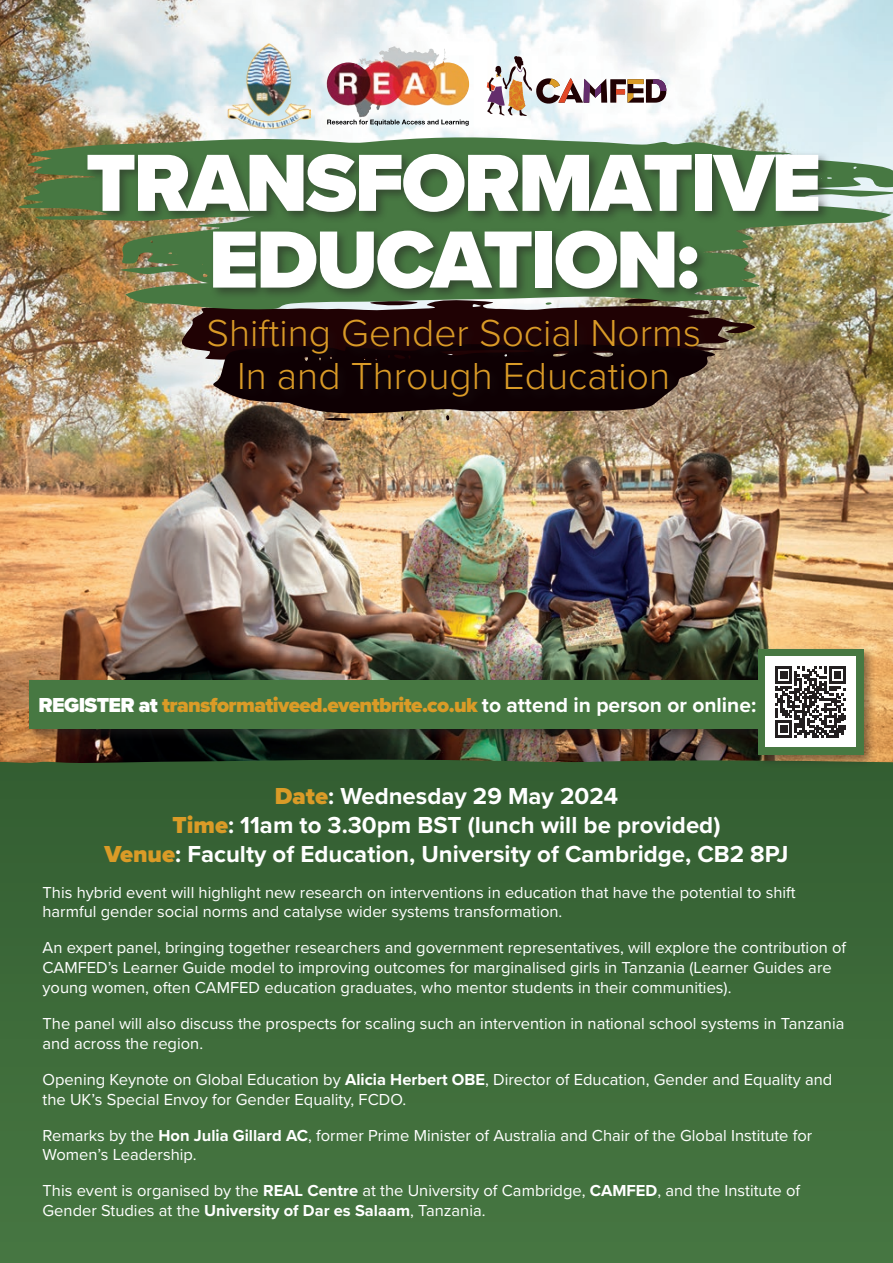
<style>
.page{position:relative;width:893px;height:1263px;background:#fff}
.page>*{position:absolute;margin:0;border:0;box-sizing:border-box;transform-origin:0 0}
.t1{font:900 84px/76.7px "Proxima Nova";letter-spacing:-.03em;color:#fff;text-align:center}
.t2{font:300 39px/42.6px "Proxima Nova";color:#da9b27;text-align:center}
.t3{font:700 24px/28.8px "Proxima Nova";color:#fff;text-align:center}
.t4{font:900 21px "Proxima Nova";letter-spacing:-.03em;color:#da9b27}
.t5{font:16.5px/19.8px "Proxima Nova";color:#fff}
.s1{color:#fff}
.s2{font-weight:700;color:#fff}
.s3{font-weight:900;color:#da9b27}
.s4{font-weight:700}
</style>
<div class="page">
<img style="left:0;top:0;width:893px;height:759px">
<div style="left:0;top:759px;width:893px;height:11px;background:#335e31"></div>
<div style="left:0;top:770px;width:893px;height:493px;background:#3d6b3a"></div>
<img style="left:10px;top:136px;width:883px;height:92px">
<img style="left:175px;top:409px;width:580px;height:14px">
<div style="left:84px;top:150px;width:747px;height:259px;background:#231f20;opacity:.5"></div>
<div style="left:26px;top:645px;width:850px;height:122px;background:#231f20;opacity:.5"></div>
<div style="left:30px;top:680px;width:735px;height:48px;background:#477842"></div>
<div style="left:758px;top:649px;width:105px;height:106px;background:#477842"></div>
<div style="left:765px;top:657px;width:91px;height:90px;background:#fff"></div>
<svg style="left:775px;top:666px;width:71px;height:71px"></svg>
<svg style="left:666px;top:79px;width:1px;height:12px"></svg>
<svg style="left:487px;top:56px;width:179px;height:60px"></svg>
<svg style="left:440px;top:74px;width:15px;height:20px"></svg>
<svg style="left:404px;top:74px;width:20px;height:20px"></svg>
<svg style="left:339px;top:74px;width:18px;height:20px"></svg>
<svg style="left:374px;top:74px;width:15px;height:20px"></svg>
<svg style="left:327px;top:120px;width:142px;height:6px"></svg>
<img style="left:359px;top:46px;width:35px;height:19px">
<img style="left:227px;top:43px;width:84px;height:86px">
<h1 class="t1" style="left:86px;top:144px;width:737px">TRANSFORMATIVE<br>EDUCATION:</h1>
<h2 class="t2" style="left:206px;top:310px;width:496px">Shifting Gender Social Norms<br>In and Through Education</h2>
<p class="t4" style="left:39px;top:689px;width:719px"><span class="s1">REGISTER at</span> transformativeed.eventbrite.co.uk <span class="s2">to attend in person or online:</span></p>
<h3 class="t3" style="left:104px;top:781px;width:686px"><span class="s3">Date</span>: Wednesday 29 May 2024<br><span class="s3">Time</span>: 11am to 3.30pm BST (lunch will be provided)<br><span class="s3">Venue</span>: Faculty of Education, University of Cambridge, CB2 8PJ</h3>
<p class="t5" style="left:43px;top:881px;width:755px">This hybrid event will highlight new research on interventions in education that have the potential to shift harmful gender social norms and catalyse wider systems transformation.</p>
<p class="t5" style="left:43px;top:937px;width:805px">An expert panel, bringing together researchers and government representatives, will explore the contribution of<br>CAMFED’s Learner Guide model to improving outcomes for marginalised girls in Tanzania (Learner Guides are young women, often CAMFED education graduates, who mentor students in their communities).</p>
<p class="t5" style="left:43px;top:1013px;width:803px">The panel will also discuss the prospects for scaling such an intervention in national school systems in Tanzania and across the region.</p>
<p class="t5" style="left:43px;top:1069px;width:791px">Opening Keynote on Global Education by <span class="s4">Alicia Herbert OBE</span>, Director of Education, Gender and Equality and the UK’s Special Envoy for Gender Equality, FCDO.</p>
<p class="t5" style="left:43px;top:1124px;width:771px">Remarks by the <span class="s4">Hon Julia Gillard AC</span>, former Prime Minister of Australia and Chair of the Global Institute for<br>Women’s Leadership.</p>
<p class="t5" style="left:43px;top:1180px;width:759px">This event is organised by the <span class="s4">REAL Centre</span> at the University of Cambridge, <span class="s4">CAMFED</span>, and the Institute of<br>Gender Studies at the <span class="s4">University of Dar es Salaam</span>, Tanzania.</p>
</div>
